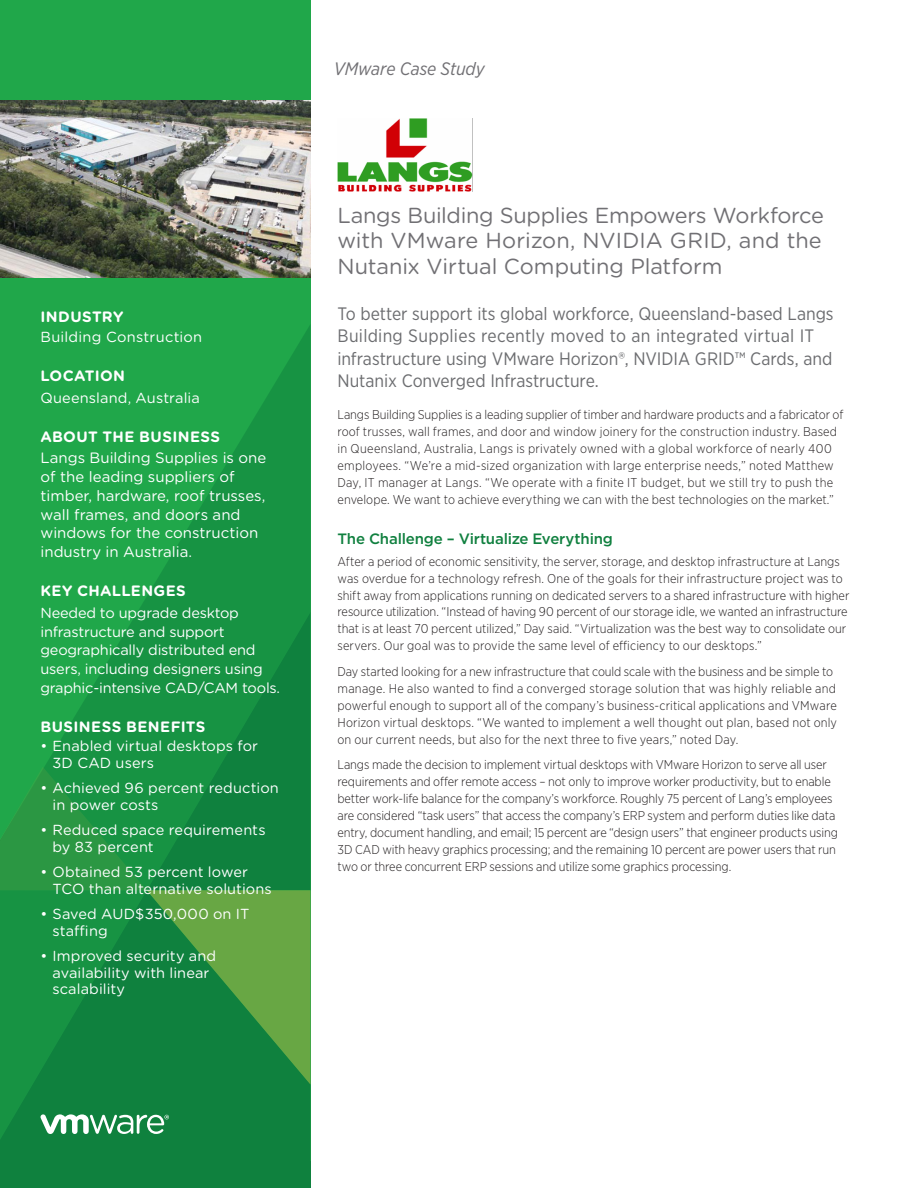
<style>
.page{position:relative;width:918px;height:1188px;background:#fff}
.page>*{position:absolute;margin:0;border:0;box-sizing:border-box;transform-origin:0 0}
._3a_Headline{font:21.75px/25.5px "Gotham Rounded";letter-spacing:-.005em;color:#717074;text-align:justify}
._4a_Capsule_Summary{font:18px/22.5px "Gotham Narrow";color:#6c6d70}
.Document_Type{font:italic 18px "Gotham Narrow";letter-spacing:-.005em;color:#717074}
._3c_Sidebar_Body{font:15px/18.8px "Gotham Rounded";color:#fff}
._3b_Sidebar_Head{font:700 15px "Gotham Rounded";letter-spacing:.025em;color:#fff}
._4b_Subhead_1{font:500 15px "Gotham";letter-spacing:-.01em;color:#10803f}
._3c_Sidebar_Body-2{font:14.55px/16.5px "Gotham Rounded";color:#fff}
._3c_Sidebar_Body-3{font:14.55px "Gotham Rounded";letter-spacing:.02em;color:#fff}
._5a_Body{font:300 12.75px/16.8px "Gotham Narrow";color:#231f20}
</style>
<div class="page">
<div style="left:0;top:0;width:310px;height:1160px;background:#20a74a"></div>
<svg style="left:0;top:277px;width:310px;height:911px"></svg>
<svg style="left:0;top:767px;width:310px;height:318px;background:#228f41"></svg>
<img style="left:0;top:100px;width:310px;height:177px">
<img style="left:337px;top:118px;width:135px;height:73px">
<svg style="left:40px;top:1114px;width:129px;height:20px;background:#73b58e"></svg>
<p class="_3b_Sidebar_Head" style="left:40px;top:305px;width:84px">INDUSTRY</p>
<p class="_3c_Sidebar_Body-3" style="left:40px;top:327px;width:163px">Building Construction</p>
<p class="_3b_Sidebar_Head" style="left:40px;top:365px;width:86px">LOCATION</p>
<p class="_3c_Sidebar_Body-2" style="left:40px;top:389px;width:161px">Queensland, Australia</p>
<p class="_3b_Sidebar_Head" style="left:40px;top:425px;width:181px">ABOUT THE BUSINESS</p>
<p class="_3c_Sidebar_Body" style="left:40px;top:448px;width:227px">Langs Building Supplies is one of the leading suppliers of timber, hardware, roof trusses, wall frames, and doors and windows for the construction industry in Australia.</p>
<p class="_3b_Sidebar_Head" style="left:40px;top:580px;width:147px">KEY CHALLENGES</p>
<p class="_3c_Sidebar_Body-2" style="left:40px;top:603px;width:241px;line-height:18.8px">Needed to upgrade desktop infrastructure and support geographically distributed end users, including designers using graphic-intensive CAD/CAM tools.</p>
<p class="_3b_Sidebar_Head" style="left:40px;top:716px;width:166px">BUSINESS BENEFITS</p>
<p class="_3c_Sidebar_Body-2" style="left:52px;top:737px;width:207px;text-indent:-12px">• Enabled virtual desktops for<br>3D CAD users</p>
<p class="_3c_Sidebar_Body-2" style="left:52px;top:779px;width:228px;text-indent:-12px">• Achieved 96 percent reduction in power costs</p>
<p class="_3c_Sidebar_Body-2" style="left:52px;top:821px;width:215px;text-indent:-12px">• Reduced space requirements by 83 percent</p>
<p class="_3c_Sidebar_Body-2" style="left:52px;top:863px;width:221px;text-indent:-12px">• Obtained 53 percent lower<br>TCO than alternative solutions</p>
<p class="_3c_Sidebar_Body-2" style="left:52px;top:905px;width:199px;text-indent:-12px">• Saved AUD$350,000 on IT staffing</p>
<p class="_3c_Sidebar_Body-2" style="left:52px;top:947px;width:165px;text-indent:-12px">• Improved security and availability with linear scalability</p>
<p class="Document_Type" style="left:334px;top:58px;width:152px">VMware Case Study</p>
<p class="_3a_Headline" style="left:338px;top:201px;width:488px">Langs Building Supplies Empowers Workforce with VMware Horizon, NVIDIA GRID, and the Nutanix Virtual Computing Platform</p>
<p class="_4a_Capsule_Summary" style="left:338px;top:302px;width:498px">To better support its global workforce, Queensland-based Langs Building Supplies recently moved to an integrated virtual IT infrastructure using VMware Horizon®, NVIDIA GRID™ Cards, and Nutanix Converged Infrastructure.</p>
<p class="_5a_Body" style="left:338px;top:406px;width:507px">Langs Building Supplies is a leading supplier of timber and hardware products and a fabricator of roof trusses, wall frames, and door and window joinery for the construction industry. Based in Queensland, Australia, Langs is privately owned with a global workforce of nearly 400 employees. “We’re a mid-sized organization with large enterprise needs,” noted Matthew Day, IT manager at Langs. “We operate with a finite IT budget, but we still try to push the envelope. We want to achieve everything we can with the best technologies on the market.”</p>
<p class="_4b_Subhead_1" style="left:338px;top:529px;width:277px">The Challenge – Virtualize Everything</p>
<p class="_5a_Body" style="left:338px;top:553px;width:514px">After a period of economic sensitivity, the server, storage, and desktop infrastructure at Langs was overdue for a technology refresh. One of the goals for their infrastructure project was to shift away from applications running on dedicated servers to a shared infrastructure with higher resource utilization. “Instead of having 90 percent of our storage idle, we wanted an infrastructure that is at least 70 percent utilized,” Day said. “Virtualization was the best way to consolidate our servers. Our goal was to provide the same level of efficiency to our desktops.”</p>
<p class="_5a_Body" style="left:338px;top:663px;width:501px">Day started looking for a new infrastructure that could scale with the business and be simple to manage. He also wanted to find a converged storage solution that was highly reliable and powerful enough to support all of the company’s business-critical applications and VMware Horizon virtual desktops. “We wanted to implement a well thought out plan, based not only on our current needs, but also for the next three to five years,” noted Day.</p>
<p class="_5a_Body" style="left:338px;top:756px;width:502px">Langs made the decision to implement virtual desktops with VMware Horizon to serve all user requirements and offer remote access – not only to improve worker productivity, but to enable better work-life balance for the company’s workforce. Roughly 75 percent of Lang’s employees are considered “task users” that access the company’s ERP system and perform duties like data entry, document handling, and email; 15 percent are “design users” that engineer products using 3D CAD with heavy graphics processing; and the remaining 10 percent are power users that run two or three concurrent ERP sessions and utilize some graphics processing.</p>
</div>
